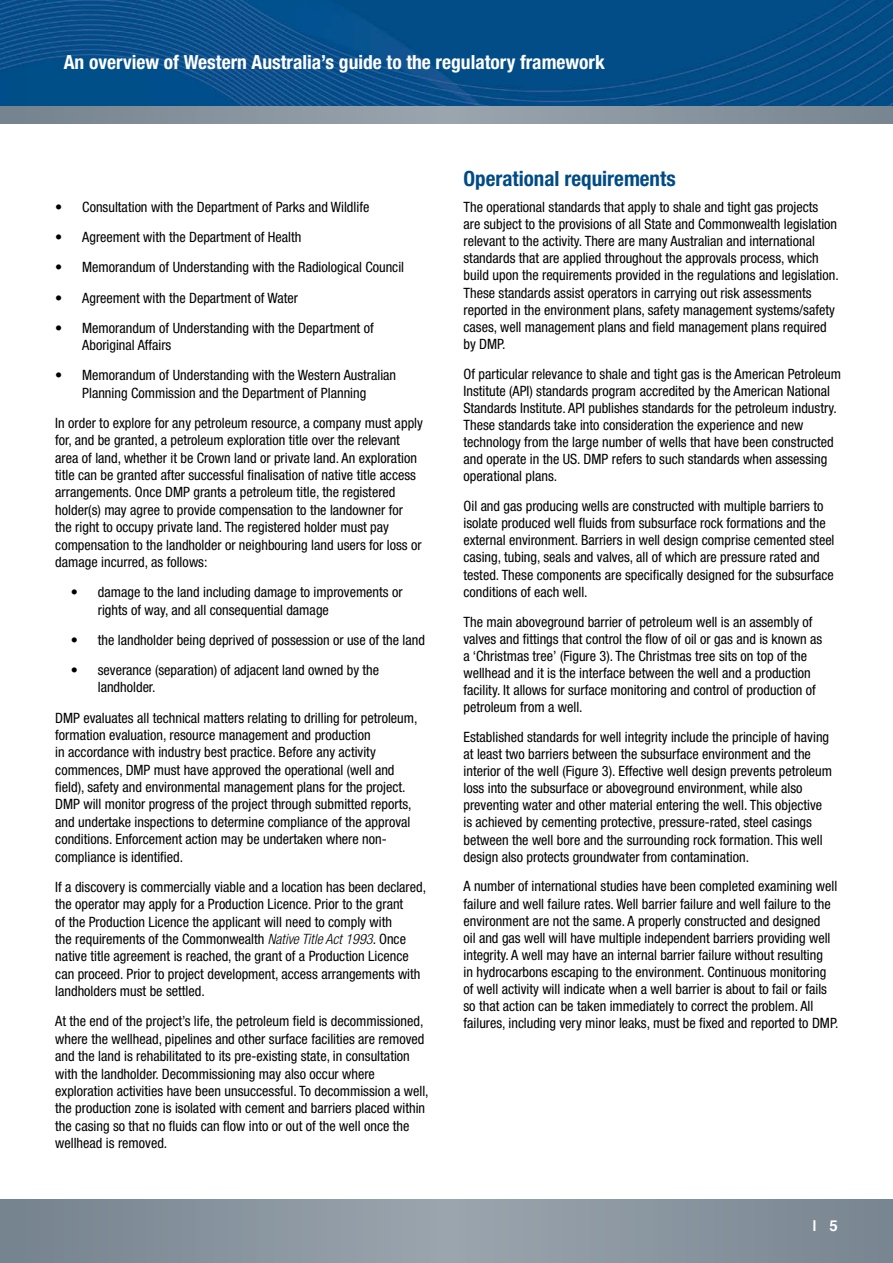
<style>
.page{position:relative;width:893px;height:1263px;background:#fff}
.page>*{position:absolute;margin:0;border:0;box-sizing:border-box;transform-origin:0 0}
.Heading{font:700 condensed 21px "Helvetica Neue";color:#004b86}
.t1{font:700 condensed 19.5px "Helvetica Neue";color:#fff}
.t2{font:700 15px "Helvetica";color:#fff}
.main_copy{font:condensed 14.25px/17.1px "Helvetica Neue";color:#000}
.s1{font-weight:300;font-style:italic}
</style>
<div class="page">
<img style="left:0;top:0;width:893px;height:106px">
<svg style="left:0;top:106px;width:893px;height:17px;background:#88949e"></svg>
<svg style="left:0;top:1199px;width:893px;height:64px;background:#88949e"></svg>
<h2 class="t1" style="left:64px;top:50px;width:543px">An overview of Western Australia’s guide to the regulatory framework</h2>
<p class="main_copy" style="left:55px;top:198px;width:316px">• Consultation with the Department of Parks and Wildlife</p>
<p class="main_copy" style="left:55px;top:229px;width:248px">• Agreement with the Department of Health</p>
<p class="main_copy" style="left:55px;top:259px;width:350px">• Memorandum of Understanding with the Radiological Council</p>
<p class="main_copy" style="left:55px;top:289px;width:244px">• Agreement with the Department of Water</p>
<p class="main_copy" style="left:82px;top:319px;width:293px;text-indent:-27px">• Memorandum of Understanding with the Department of<br>Aboriginal Affairs</p>
<p class="main_copy" style="left:55px;top:366px;width:342px;text-align:center">• Memorandum of Understanding with the Western Australian<br>Planning Commission and the Department of Planning</p>
<p class="main_copy" style="left:55px;top:414px;width:369px">In order to explore for any petroleum resource, a company must apply for, and be granted, a petroleum exploration title over the relevant area of land, whether it be Crown land or private land. An exploration title can be granted after successful finalisation of native title access arrangements. Once DMP grants a petroleum title, the registered holder(s) may agree to provide compensation to the landowner for the right to occupy private land. The registered holder must pay compensation to the landholder or neighbouring land users for loss or damage incurred, as follows:</p>
<p class="main_copy" style="left:98px;top:583px;width:306px;text-indent:-27px">• damage to the land including damage to improvements or rights of way, and all consequential damage</p>
<p class="main_copy" style="left:71px;top:631px;width:356px">• the landholder being deprived of possession or use of the land</p>
<p class="main_copy" style="left:98px;top:661px;width:283px;text-indent:-27px">• severance (separation) of adjacent land owned by the landholder.</p>
<p class="main_copy" style="left:55px;top:709px;width:364px">DMP evaluates all technical matters relating to drilling for petroleum, formation evaluation, resource management and production<br>in accordance with industry best practice. Before any activity commences, DMP must have approved the operational (well and field), safety and environmental management plans for the project.<br>DMP will monitor progress of the project through submitted reports, and undertake inspections to determine compliance of the approval conditions. Enforcement action may be undertaken where non&shy;compliance is identified.</p>
<p class="main_copy" style="left:55px;top:878px;width:372px">If a discovery is commercially viable and a location has been declared, the operator may apply for a Production Licence. Prior to the grant<br>of the Production Licence the applicant will need to comply with<br>the requirements of the Commonwealth <span class="s1">Native Title Act 1993</span>. Once native title agreement is reached, the grant of a Production Licence can proceed. Prior to project development, access arrangements with landholders must be settled.</p>
<p class="main_copy" style="left:55px;top:1012px;width:375px">At the end of the project’s life, the petroleum field is decommissioned, where the wellhead, pipelines and other surface facilities are removed and the land is rehabilitated to its pre-existing state, in consultation with the landholder. Decommissioning may also occur where exploration activities have been unsuccessful. To decommission a well, the production zone is isolated with cement and barriers placed within the casing so that no fluids can flow into or out of the well once the wellhead is removed.</p>
<h1 class="Heading" style="left:463px;top:166px;width:214px">Operational requirements</h1>
<p class="main_copy" style="left:463px;top:198px;width:377px">The operational standards that apply to shale and tight gas projects<br>are subject to the provisions of all State and Commonwealth legislation relevant to the activity. There are many Australian and international standards that are applied throughout the approvals process, which build upon the requirements provided in the regulations and legislation.<br>These standards assist operators in carrying out risk assessments reported in the environment plans, safety management systems/safety cases, well management plans and field management plans required by DMP.</p>
<p class="main_copy" style="left:463px;top:365px;width:379px">Of particular relevance to shale and tight gas is the American Petroleum Institute (API) standards program accredited by the American National Standards Institute. API publishes standards for the petroleum industry.<br>These standards take into consideration the experience and new technology from the large number of wells that have been constructed and operate in the US. DMP refers to such standards when assessing operational plans.</p>
<p class="main_copy" style="left:463px;top:497px;width:373px">Oil and gas producing wells are constructed with multiple barriers to isolate produced well fluids from subsurface rock formations and the external environment. Barriers in well design comprise cemented steel casing, tubing, seals and valves, all of which are pressure rated and tested. These components are specifically designed for the subsurface conditions of each well.</p>
<p class="main_copy" style="left:463px;top:613px;width:360px">The main aboveground barrier of petroleum well is an assembly of valves and fittings that control the flow of oil or gas and is known as a ‘Christmas tree’ (Figure 3). The Christmas tree sits on top of the wellhead and it is the interface between the well and a production facility. It allows for surface monitoring and control of production of petroleum from a well.</p>
<p class="main_copy" style="left:463px;top:728px;width:370px">Established standards for well integrity include the principle of having at least two barriers between the subsurface environment and the interior of the well (Figure 3). Effective well design prevents petroleum loss into the subsurface or aboveground environment, while also preventing water and other material entering the well. This objective is achieved by cementing protective, pressure-rated, steel casings between the well bore and the surrounding rock formation. This well design also protects groundwater from contamination.</p>
<p class="main_copy" style="left:463px;top:878px;width:376px">A number of international studies have been completed examining well failure and well failure rates. Well barrier failure and well failure to the environment are not the same. A properly constructed and designed<br>oil and gas well will have multiple independent barriers providing well integrity. A well may have an internal barrier failure without resulting<br>in hydrocarbons escaping to the environment. Continuous monitoring of well activity will indicate when a well barrier is about to fail or fails so that action can be taken immediately to correct the problem. All failures, including very minor leaks, must be fixed and reported to DMP.</p>
<p class="t2" style="left:813px;top:1214px;width:27px">| 5</p>
</div>
